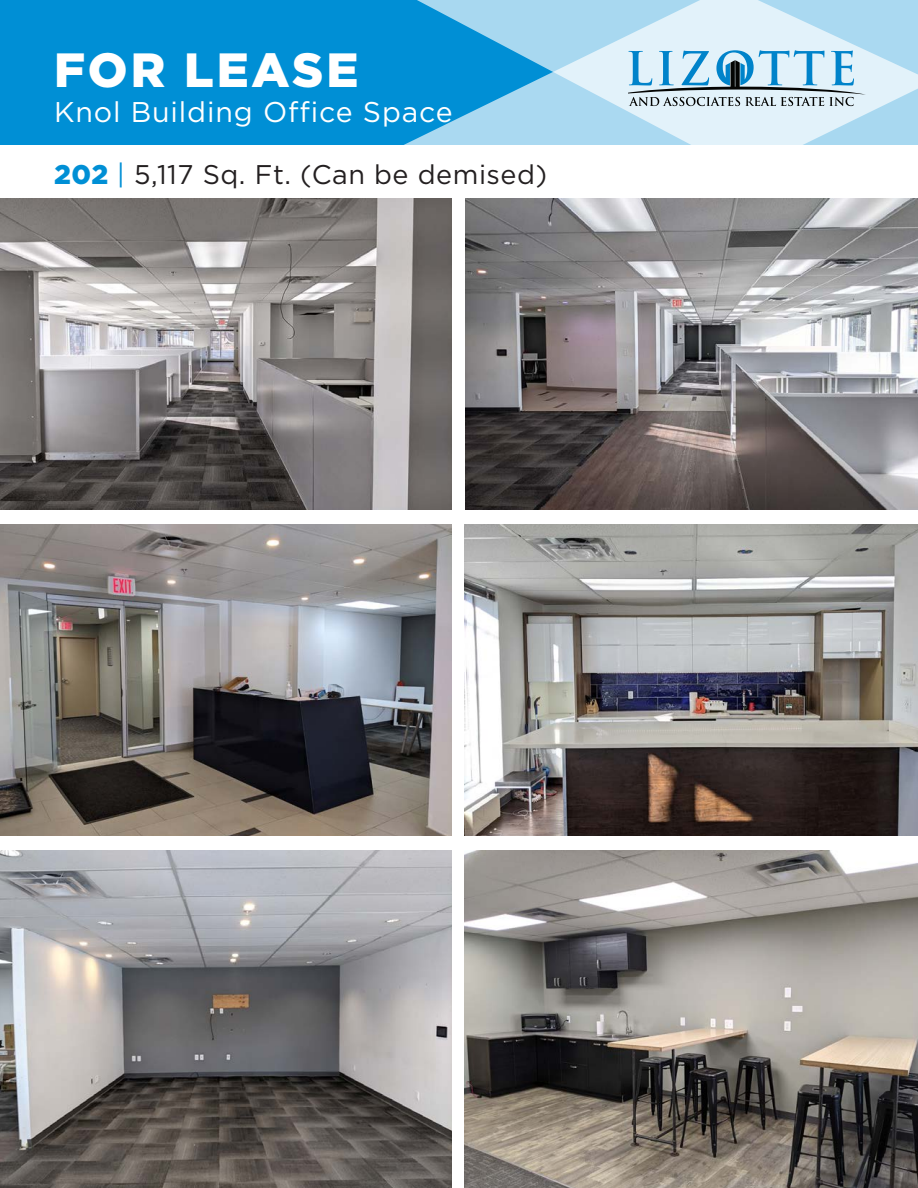
<style>
.page{position:relative;width:918px;height:1188px;background:#fff}
.page>*{position:absolute;margin:0;border:0;box-sizing:border-box;transform-origin:0 0}
.bullet_features{font:900 48px "Gotham";letter-spacing:.06em;color:#fff}
.bullet_features-2{font:28.5px "Gotham";letter-spacing:.03em;color:#fff}
.t1{font:27px "Gotham";letter-spacing:.02em;color:#231f20}
.s1{font-weight:900;color:#008fd5}
.s2{color:#008fd5}
</style>
<div class="page">
<div style="left:0;top:0;width:918px;height:144px;background:#008fd5"></div>
<svg style="left:406px;top:1px;width:511px;height:143px;fill:#aad9f1"></svg>
<svg style="left:628px;top:50px;width:238px;height:56px;background:#a6c8d9"></svg>
<img style="left:0;top:851px;width:451px;height:337px">
<img style="left:465px;top:524px;width:453px;height:312px">
<img style="left:0;top:198px;width:451px;height:311px">
<img style="left:466px;top:198px;width:452px;height:311px">
<img style="left:0;top:524px;width:451px;height:312px">
<img style="left:465px;top:851px;width:453px;height:337px">
<p class="bullet_features" style="left:54px;top:37px;width:306px">FOR LEASE</p>
<p class="bullet_features-2" style="left:54px;top:93px;width:400px">Knol Building Office Space</p>
<p class="t1" style="left:54px;top:157px;width:495px"><span class="s1">202</span> <span class="s2">|</span> 5,117 Sq. Ft. (Can be demised)</p>
</div>
